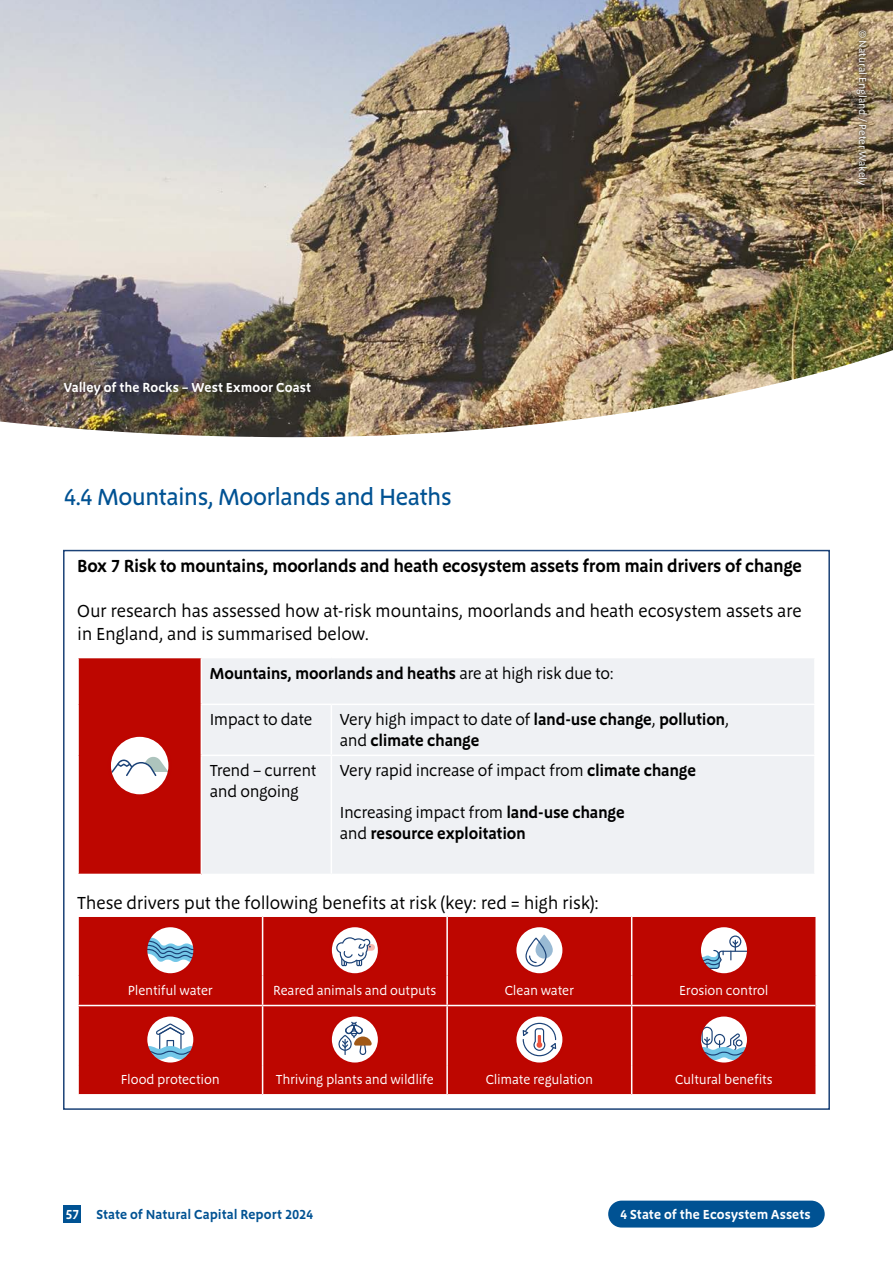
<style>
.page{position:relative;width:893px;height:1263px;background:#fff}
.page>*{position:absolute;margin:0;border:0;box-sizing:border-box;transform-origin:0 0}
._1_Line_Header_2_top_of_page{font:500 24px "Megano OT";letter-spacing:-.025em;color:#005293}
._12pt_Body{font:18px/22.5px "Megano OT";letter-spacing:-.015em;color:#000}
._12pt_Body-2{font:600 18px "Megano OT";letter-spacing:-.02em;color:#000}
.Table_copy_left_align{font:600 16.5px/21px "Megano OT";letter-spacing:-.015em;color:#000}
.Table_copy_left_align-2{font:16.5px/21px "Megano OT";letter-spacing:-.02em;color:#000}
.Table_body_center_align{font:13.5px "Megano OT";letter-spacing:-.015em;color:#fff}
.Captions{font:600 13.5px "Megano OT";letter-spacing:.005em;color:#fff}
.t1{font:600 13.5px "Megano OT";color:#005293}
.Credit_7pt{font:10.5px "Megano OT";letter-spacing:.005em;color:#fff}
.s1{font-weight:400}
.s2{font-weight:600}
</style>
<div class="page">
<div style="left:64px;top:1205px;width:17px;height:17px;background:#005293"></div>
<div style="left:608px;top:1200px;width:217px;height:27px;background:#005293;border-radius:13px"></div>
<img style="left:0;top:0;width:893px;height:437px">
<svg style="left:854px;top:27px;width:17px;height:162px;background:#857157"></svg>
<div style="left:55px;top:372px;width:265px;height:32px;background:#000;opacity:.75"></div>
<div style="left:78px;top:657px;width:123px;height:217px;background:#bd0600"></div>
<div style="left:202px;top:658px;width:612px;height:216px;background:#eff1f4"></div>
<hr style="left:77px;top:658px;width:2px;height:46px;background:#fff">
<hr style="left:77px;top:704px;width:2px;height:51px;background:#fff">
<hr style="left:77px;top:755px;width:2px;height:119px;background:#fff">
<hr style="left:201px;top:704px;width:130px;height:1px;background:#fff">
<hr style="left:331px;top:704px;width:485px;height:1px;background:#fff">
<hr style="left:331px;top:705px;width:1px;height:50px;background:#fff">
<hr style="left:201px;top:755px;width:130px;height:1px;background:#fff">
<hr style="left:331px;top:755px;width:485px;height:1px;background:#fff">
<hr style="left:331px;top:756px;width:1px;height:118px;background:#fff">
<hr style="left:77px;top:657px;width:124px;height:1px;background:#fff">
<svg style="left:111px;top:736px;width:58px;height:59px"></svg>
<div style="left:79px;top:917px;width:736px;height:177px;background:#bd0600"></div>
<hr style="left:262px;top:917px;width:1px;height:59px;background:#fff">
<hr style="left:446px;top:917px;width:2px;height:59px;background:#fff">
<hr style="left:631px;top:917px;width:1px;height:59px;background:#fff">
<svg style="left:262px;top:976px;width:1px;height:29px"></svg>
<hr style="left:446px;top:976px;width:2px;height:29px;background:#fff">
<svg style="left:631px;top:976px;width:1px;height:29px"></svg>
<hr style="left:262px;top:1006px;width:1px;height:59px;background:#fff">
<hr style="left:446px;top:1006px;width:2px;height:59px;background:#fff">
<hr style="left:631px;top:1006px;width:1px;height:59px;background:#fff">
<svg style="left:262px;top:1065px;width:1px;height:29px"></svg>
<hr style="left:446px;top:1065px;width:2px;height:29px;background:#fff">
<svg style="left:631px;top:1065px;width:1px;height:29px"></svg>
<hr style="left:77px;top:1005px;width:186px;height:1px;background:#fff">
<hr style="left:263px;top:1005px;width:184px;height:1px;background:#fff">
<hr style="left:447px;top:1005px;width:185px;height:1px;background:#fff">
<hr style="left:632px;top:1005px;width:183px;height:1px;background:#fff">
<svg style="left:145px;top:925px;width:51px;height:51px"></svg>
<svg style="left:329px;top:925px;width:51px;height:51px"></svg>
<svg style="left:514px;top:925px;width:51px;height:51px"></svg>
<svg style="left:698px;top:925px;width:51px;height:51px"></svg>
<svg style="left:145px;top:1014px;width:51px;height:51px"></svg>
<svg style="left:329px;top:1014px;width:51px;height:51px"></svg>
<svg style="left:514px;top:1014px;width:51px;height:51px"></svg>
<svg style="left:698px;top:1014px;width:51px;height:51px"></svg>
<p class="Credit_7pt" style="left:869px;top:30px;width:157px;rotate:90deg">© Natural England / Peter Wakely</p>
<p class="Captions" style="left:64px;top:380px;width:249px">Valley of the Rocks – West Exmoor Coast</p>
<p class="_1_Line_Header_2_top_of_page" style="left:64px;top:482px;width:389px">4.4 Mountains, Moorlands and Heaths</p>
<p class="_12pt_Body-2" style="left:77px;top:555px;width:726px">Box 7 Risk to mountains, moorlands and heath ecosystem assets from main drivers of change</p>
<p class="_12pt_Body" style="left:77px;top:600px;width:726px">Our research has assessed how at-risk mountains, moorlands and heath ecosystem assets are in England, and is summarised below.</p>
<p class="Table_copy_left_align" style="left:210px;top:662px;width:405px">Mountains, moorlands and heaths <span class="s1">are at high risk due to:</span></p>
<p class="Table_copy_left_align-2" style="left:210px;top:709px;width:104px">Impact to date</p>
<p class="Table_copy_left_align" style="left:340px;top:709px;width:391px"><span class="s1">Very high impact to date of</span> land-use change<span class="s1">,</span> pollution<span class="s1">, and</span> climate change</p>
<p class="Table_copy_left_align-2" style="left:210px;top:760px;width:108px">Trend – current and ongoing</p>
<p class="Table_copy_left_align-2" style="left:340px;top:760px;width:358px">Very rapid increase of impact from <span class="s2">climate change</span></p>
<p class="Table_copy_left_align" style="left:340px;top:802px;width:286px"><span class="s1">Increasing impact from</span> land-use change <span class="s1">and</span> resource exploitation</p>
<p class="_12pt_Body" style="left:77px;top:892px;width:523px">These drivers put the following benefits at risk (key: red = high risk):</p>
<p class="Table_body_center_align" style="left:128px;top:982px;width:86px">Plentiful water</p>
<p class="Table_body_center_align" style="left:273px;top:982px;width:165px">Reared animals and outputs</p>
<p class="Table_body_center_align" style="left:505px;top:982px;width:71px">Clean water</p>
<p class="Table_body_center_align" style="left:679px;top:982px;width:91px">Erosion control</p>
<p class="Table_body_center_align" style="left:121px;top:1071px;width:100px">Flood protection</p>
<p class="Table_body_center_align" style="left:276px;top:1071px;width:160px">Thriving plants and wildlife</p>
<p class="Table_body_center_align" style="left:486px;top:1071px;width:109px">Climate regulation</p>
<p class="Table_body_center_align" style="left:675px;top:1071px;width:99px">Cultural benefits</p>
<p class="Captions" style="left:65px;top:1207px;width:15px">57</p>
<p class="t1" style="left:96px;top:1207px;width:219px">State of Natural Capital Report 2024</p>
<p class="Captions" style="left:620px;top:1207px;width:192px">4 State of the Ecosystem Assets</p>
</div>
